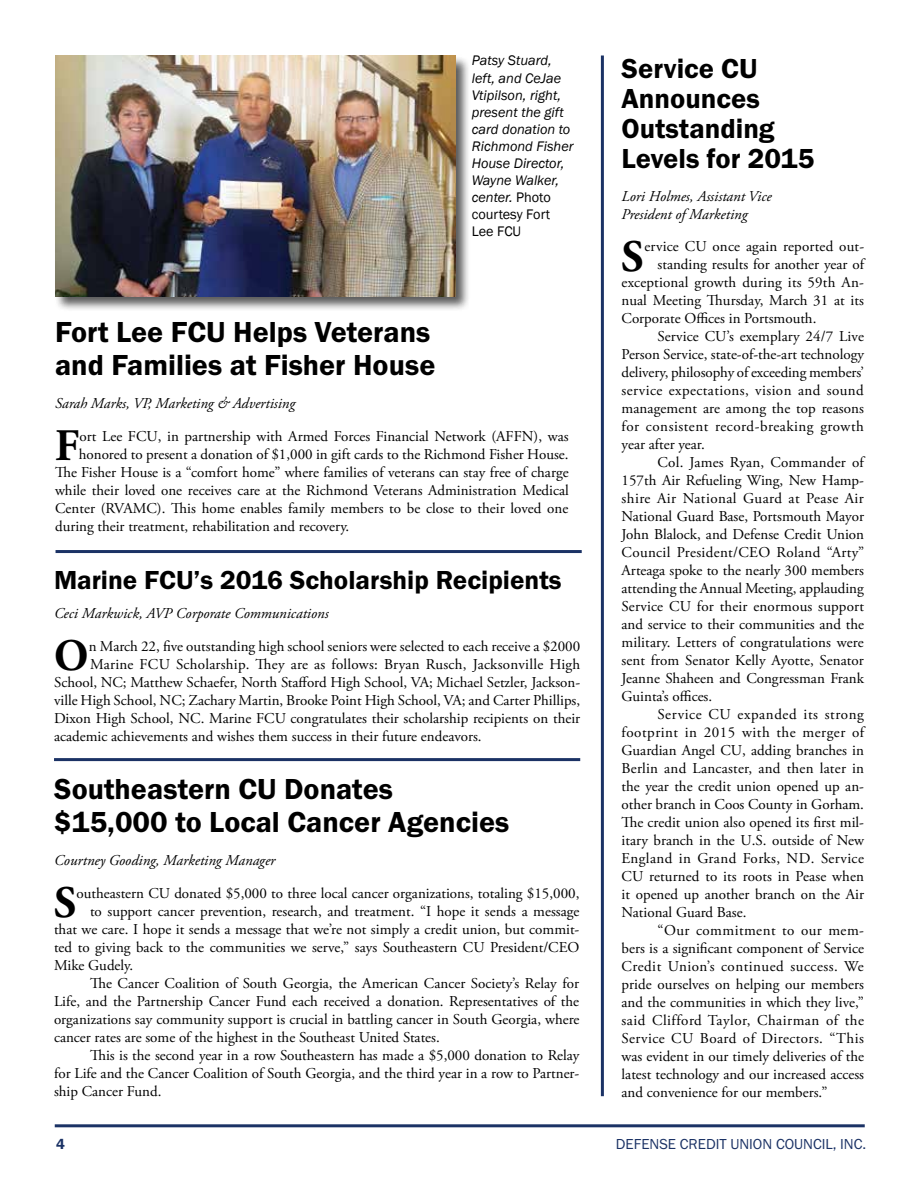
<style>
.page{position:relative;width:918px;height:1188px;background:#fff}
.page>*{position:absolute;margin:0;border:0;box-sizing:border-box;transform-origin:0 0}
.t1{font:700 45px "Adobe Garamond Pro";color:#000}
.t2{font:600 30px/33px "Franklin Gothic FS";color:#000}
.t3{font:600 28.5px/30px "Franklin Gothic FS";color:#000}
.t4{font:600 27px "Franklin Gothic FS";color:#000}
.t5{font:15px "Adobe Garamond Pro";color:#000}
.t6{font:italic 15px/18px "Adobe Garamond Pro";color:#000}
.t7{font:15px "Adobe Garamond Pro";letter-spacing:.035em;color:#000}
.t8{font:15px "Adobe Garamond Pro";letter-spacing:.03em;color:#000}
.t9{font:15px "Adobe Garamond Pro";letter-spacing:.025em;color:#000}
.t10{font:15px "Franklin Gothic FS";color:#1b3265}
.t11{font:15px "Adobe Garamond Pro";letter-spacing:.04em;color:#000}
.t12{font:600 15px "Franklin Gothic FS";color:#1b3265}
.t13{font:italic 14.25px/17.1px "Franklin Gothic";color:#000}
.s1{font-style:normal}
</style>
<div class="page">
<hr style="left:55px;top:1124px;width:810px;height:3px;background:#1b3265">
<hr style="left:601px;top:56px;width:3px;height:1040px;background:#1b3265">
<hr style="left:54px;top:758px;width:526px;height:3px;background:#1b3265">
<div style="left:54px;top:55px;width:417px;height:257px;background:#000;opacity:.65"></div>
<img style="left:55px;top:56px;width:400px;height:240px">
<hr style="left:56px;top:550px;width:526px;height:3px;background:#1b3265">
<h2 class="t2" style="left:55px;top:315px;width:382px">Fort Lee FCU Helps Veterans and Families at Fisher House</h2>
<p class="t6" style="left:55px;top:394px;width:242px">Sarah Marks, VP, Marketing &amp; Advertising</p>
<p class="t13" style="left:472px;top:52px;width:103px">Patsy Stuard, left, and CeJae<br>Vtipilson, right, present the gift card donation to<br>Richmond Fisher<br>House Director,<br>Wayne Walker, center. <span class="s1">Photo courtesy Fort<br>Lee FCU</span></p>
<h1 class="t1" style="left:55px;top:420px;width:25px">F</h1>
<p class="t5" style="left:79px;top:427px;width:491px">ort Lee FCU, in partnership with Armed Forces Financial Network (AFFN), was</p>
<p class="t5" style="left:79px;top:445px;width:491px">honored to present a donation of $1,000 in gift cards to the Richmond Fisher House.</p>
<p class="t5" style="left:55px;top:463px;width:515px">The Fisher House is a “comfort home” where families of veterans can stay free of charge</p>
<p class="t5" style="left:55px;top:481px;width:515px">while their loved one receives care at the Richmond Veterans Administration Medical</p>
<p class="t5" style="left:55px;top:499px;width:515px">Center (RVAMC). This home enables family members to be close to their loved one</p>
<p class="t5" style="left:55px;top:517px;width:296px">during their treatment, rehabilitation and recovery.</p>
<h3 class="t4" style="left:54px;top:565px;width:509px">Marine FCU’s 2016 Scholarship Recipients</h3>
<p class="t6" style="left:54px;top:604px;width:276px">Ceci Markwick, AVP Corporate Communications</p>
<h1 class="t1" style="left:54px;top:630px;width:36px">O</h1>
<p class="t5" style="left:89px;top:637px;width:493px">n March 22, five outstanding high school seniors were selected to each receive a $2000</p>
<p class="t5" style="left:90px;top:655px;width:492px">Marine FCU Scholarship. They are as follows: Bryan Rusch, Jacksonville High</p>
<p class="t5" style="left:54px;top:673px;width:528px">School, NC; Matthew Schaefer, North Stafford High School, VA; Michael Setzler, Jackson-</p>
<p class="t5" style="left:54px;top:691px;width:528px">ville High School, NC; Zachary Martin, Brooke Point High School, VA; and Carter Phillips,</p>
<p class="t5" style="left:54px;top:709px;width:528px">Dixon High School, NC. Marine FCU congratulates their scholarship recipients on their</p>
<p class="t5" style="left:54px;top:727px;width:429px">academic achievements and wishes them success in their future endeavors.</p>
<h2 class="t2" style="left:54px;top:773px;width:457px">Southeastern CU Donates $15,000 to Local Cancer Agencies</h2>
<p class="t6" style="left:54px;top:852px;width:223px">Courtney Gooding, Marketing Manager</p>
<h1 class="t1" style="left:54px;top:877px;width:24px">S</h1>
<p class="t5" style="left:77px;top:884px;width:504px">outheastern CU donated $5,000 to three local cancer organizations, totaling $15,000,</p>
<p class="t5" style="left:90px;top:902px;width:491px">to support cancer prevention, research, and treatment. “I hope it sends a message</p>
<p class="t5" style="left:54px;top:920px;width:527px">that we care. I hope it sends a message that we’re not simply a credit union, but commit-</p>
<p class="t5" style="left:54px;top:938px;width:527px">ted to giving back to the communities we serve,” says Southeastern CU President/CEO</p>
<p class="t5" style="left:54px;top:956px;width:81px">Mike Gudely.</p>
<p class="t5" style="left:90px;top:974px;width:491px">The Cancer Coalition of South Georgia, the American Cancer Society’s Relay for</p>
<p class="t5" style="left:54px;top:992px;width:527px">Life, and the Partnership Cancer Fund each received a donation. Representatives of the</p>
<p class="t5" style="left:54px;top:1010px;width:527px">organizations say community support is crucial in battling cancer in South Georgia, where</p>
<p class="t5" style="left:54px;top:1028px;width:387px">cancer rates are some of the highest in the Southeast United States.</p>
<p class="t5" style="left:90px;top:1046px;width:491px">This is the second year in a row Southeastern has made a $5,000 donation to Relay</p>
<p class="t5" style="left:54px;top:1064px;width:527px">for Life and the Cancer Coalition of South Georgia, and the third year in a row to Partner-</p>
<p class="t5" style="left:54px;top:1082px;width:109px">ship Cancer Fund.</p>
<h3 class="t3" style="left:622px;top:53px;width:194px">Service CU<br>Announces<br>Outstanding<br>Levels for 2015</h3>
<p class="t6" style="left:622px;top:187px;width:152px">Lori Holmes, Assistant Vice<br>President of Marketing</p>
<h1 class="t1" style="left:622px;top:230px;width:24px">S</h1>
<p class="t5" style="left:645px;top:237px;width:221px">ervice CU once again reported out-</p>
<p class="t5" style="left:658px;top:255px;width:208px">standing results for another year of</p>
<p class="t5" style="left:622px;top:273px;width:244px">exceptional growth during its 59th An-</p>
<p class="t5" style="left:622px;top:291px;width:244px">nual Meeting Thursday, March 31 at its</p>
<p class="t5" style="left:622px;top:309px;width:196px">Corporate Offices in Portsmouth.</p>
<p class="t5" style="left:658px;top:327px;width:208px">Service CU’s exemplary 24/7 Live</p>
<p class="t5" style="left:622px;top:345px;width:244px">Person Service, state-of-the-art technology</p>
<p class="t5" style="left:622px;top:363px;width:244px">delivery, philosophy of exceeding members’</p>
<p class="t8" style="left:622px;top:381px;width:244px">service expectations, vision and sound</p>
<p class="t5" style="left:622px;top:399px;width:244px">management are among the top reasons</p>
<p class="t7" style="left:622px;top:417px;width:244px">for consistent record-breaking growth</p>
<p class="t5" style="left:622px;top:435px;width:85px">year after year.</p>
<p class="t5" style="left:658px;top:453px;width:208px">Col. James Ryan, Commander of</p>
<p class="t5" style="left:622px;top:471px;width:244px">157th Air Refueling Wing, New Hamp-</p>
<p class="t8" style="left:622px;top:489px;width:244px">shire Air National Guard at Pease Air</p>
<p class="t5" style="left:622px;top:507px;width:244px">National Guard Base, Portsmouth Mayor</p>
<p class="t5" style="left:622px;top:525px;width:244px">John Blalock, and Defense Credit Union</p>
<p class="t9" style="left:622px;top:543px;width:244px">Council President/CEO Roland “Arty”</p>
<p class="t5" style="left:622px;top:561px;width:244px">Arteaga spoke to the nearly 300 members</p>
<p class="t5" style="left:622px;top:579px;width:244px">attending the Annual Meeting, applauding</p>
<p class="t5" style="left:622px;top:597px;width:244px">Service CU for their enormous support</p>
<p class="t5" style="left:622px;top:615px;width:244px">and service to their communities and the</p>
<p class="t5" style="left:622px;top:633px;width:244px">military. Letters of congratulations were</p>
<p class="t5" style="left:622px;top:651px;width:244px">sent from Senator Kelly Ayotte, Senator</p>
<p class="t5" style="left:622px;top:669px;width:244px">Jeanne Shaheen and Congressman Frank</p>
<p class="t5" style="left:622px;top:687px;width:92px">Guinta’s offices.</p>
<p class="t11" style="left:658px;top:705px;width:208px">Service CU expanded its strong</p>
<p class="t7" style="left:622px;top:723px;width:244px">footprint in 2015 with the merger of</p>
<p class="t5" style="left:622px;top:741px;width:244px">Guardian Angel CU, adding branches in</p>
<p class="t5" style="left:622px;top:759px;width:244px">Berlin and Lancaster, and then later in</p>
<p class="t5" style="left:622px;top:777px;width:244px">the year the credit union opened up an-</p>
<p class="t5" style="left:622px;top:795px;width:244px">other branch in Coos County in Gorham.</p>
<p class="t5" style="left:622px;top:813px;width:244px">The credit union also opened its first mil-</p>
<p class="t5" style="left:622px;top:831px;width:244px">itary branch in the U.S. outside of New</p>
<p class="t9" style="left:622px;top:849px;width:244px">England in Grand Forks, ND. Service</p>
<p class="t5" style="left:622px;top:867px;width:244px">CU returned to its roots in Pease when</p>
<p class="t5" style="left:622px;top:885px;width:244px">it opened up another branch on the Air</p>
<p class="t5" style="left:622px;top:903px;width:126px">National Guard Base.</p>
<p class="t8" style="left:658px;top:921px;width:208px">“Our commitment to our mem-</p>
<p class="t5" style="left:622px;top:939px;width:244px">bers is a significant component of Service</p>
<p class="t7" style="left:622px;top:957px;width:244px">Credit Union’s continued success. We</p>
<p class="t5" style="left:622px;top:975px;width:244px">pride ourselves on helping our members</p>
<p class="t5" style="left:622px;top:993px;width:244px">and the communities in which they live,”</p>
<p class="t7" style="left:622px;top:1011px;width:244px">said Clifford Taylor, Chairman of the</p>
<p class="t8" style="left:622px;top:1029px;width:244px">Service CU Board of Directors. “This</p>
<p class="t5" style="left:622px;top:1047px;width:244px">was evident in our timely deliveries of the</p>
<p class="t5" style="left:622px;top:1065px;width:244px">latest technology and our increased access</p>
<p class="t5" style="left:622px;top:1083px;width:207px">and convenience for our members.”</p>
<p class="t12" style="left:56px;top:1135px;width:10px">4</p>
<p class="t10" style="left:616px;top:1135px;width:252px">DEFENSE CREDIT UNION COUNCIL, INC.</p>
</div>
